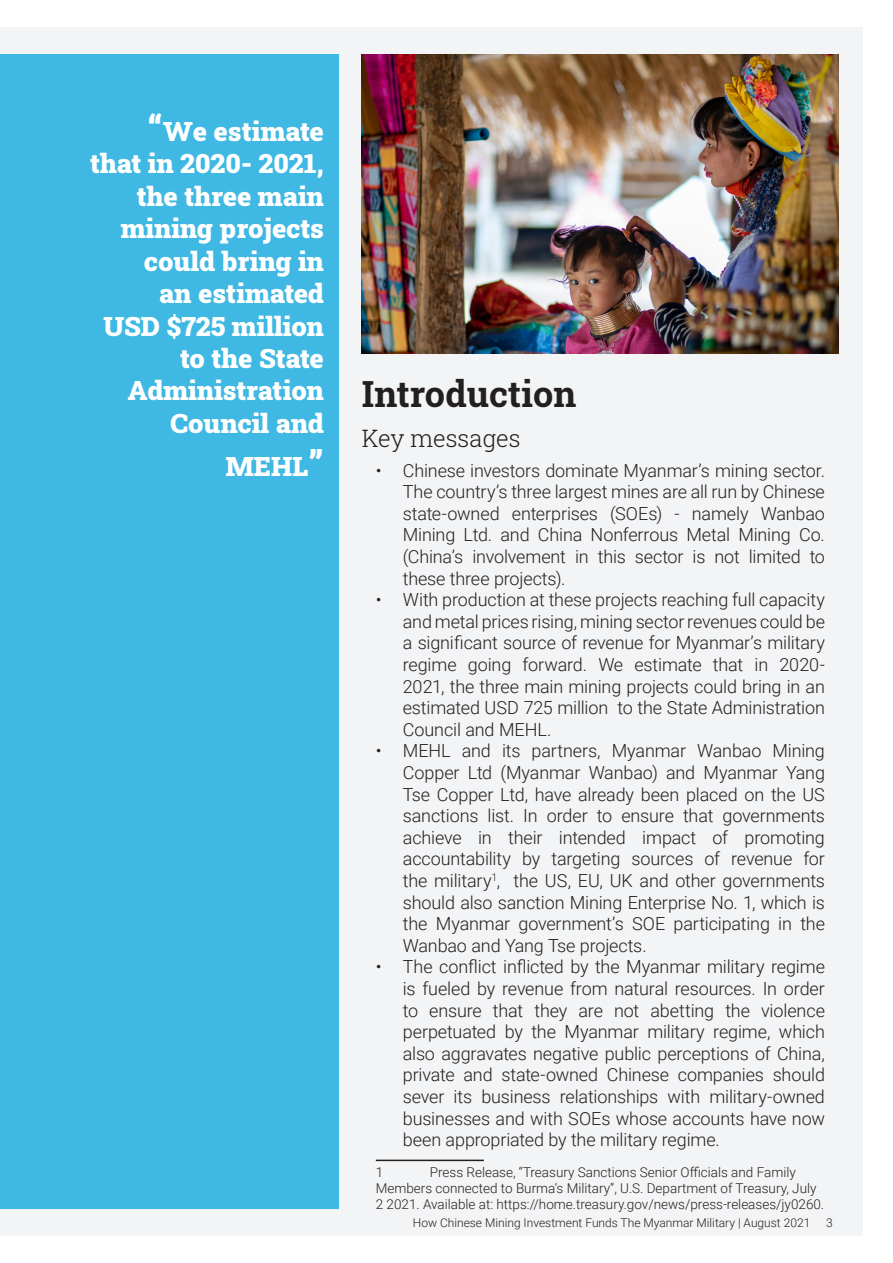
<style>
.page{position:relative;width:893px;height:1263px;background:#fff}
.page>*{position:absolute;margin:0;border:0;box-sizing:border-box;transform-origin:0 0}
.t1{font:36px "Roboto Slab";color:#231f20}
.t2{font:27px/32.4px "Roboto Slab";color:#fff;text-align:right}
.t3{font:24px "Roboto Slab";color:#231f20}
.t4{font:300 18px/21.6px "Roboto";letter-spacing:-.01em;color:#231f20;text-align:justify}
.t5{font:300 13.5px/16.2px "Roboto";color:#231f20}
.t6{font:300 12px "Roboto";color:#231f20}
.s1{font-size:36px}
</style>
<div class="page">
<div style="left:0;top:27px;width:863px;height:1209px;background:#f3f4f5"></div>
<div style="left:0;top:54px;width:338px;height:1155px;background:#3fb8e3"></div>
<img style="left:362px;top:54px;width:477px;height:299px">
<hr style="left:376px;top:1159px;width:108px;height:2px;background:#231f20">
<p class="t2" style="left:90px;top:114px;width:235px"><span class="s1">“</span>We estimate that in 2020- 2021, the three main mining projects could bring in<br>an estimated<br>USD $725 million to the State<br>Administration<br>Council and</p>
<p class="t2" style="left:226px;top:449px;width:99px">MEHL<span class="s1">”</span></p>
<p class="t1" style="left:362px;top:369px;width:216px">Introduction</p>
<p class="t3" style="left:362px;top:422px;width:160px">Key messages</p>
<p class="t4" style="left:403px;top:459px;width:424px;text-indent:-27px">• Chinese investors dominate Myanmar’s mining sector.<br>The country’s three largest mines are all run by Chinese state-owned enterprises (SOEs) - namely Wanbao Mining Ltd. and China Nonferrous Metal Mining Co. (China’s involvement in this sector is not limited to these three projects).</p>
<p class="t4" style="left:403px;top:588px;width:424px;text-indent:-27px">• With production at these projects reaching full capacity and metal prices rising, mining sector revenues could be a significant source of revenue for Myanmar’s military regime going forward. We estimate that in 2020- 2021, the three main mining projects could bring in an estimated USD 725 million to the State Administration Council and MEHL.</p>
<p class="t4" style="left:403px;top:739px;width:424px;text-indent:-27px">• MEHL and its partners, Myanmar Wanbao Mining Copper Ltd (Myanmar Wanbao) and Myanmar Yang Tse Copper Ltd, have already been placed on the US sanctions list. In order to ensure that governments achieve in their intended impact of promoting accountability by targeting sources of revenue for the military<sup>1</sup>, the US, EU, UK and other governments should also sanction Mining Enterprise No. 1, which is the Myanmar government’s SOE participating in the Wanbao and Yang Tse projects.</p>
<p class="t4" style="left:403px;top:955px;width:424px;text-indent:-27px">• The conflict inflicted by the Myanmar military regime is fueled by revenue from natural resources. In order to ensure that they are not abetting the violence perpetuated by the Myanmar military regime, which also aggravates negative public perceptions of China, private and state-owned Chinese companies should sever its business relationships with military-owned businesses and with SOEs whose accounts have now been appropriated by the military regime.</p>
<p class="t5" style="left:376px;top:1163px;width:9px">1</p>
<p class="t5" style="left:376px;top:1163px;width:450px;text-indent:54px">Press Release, “Treasury Sanctions Senior Officials and Family<br>Members connected to Burma’s Military”, U.S. Department of Treasury, July<br>2 2021. Available at: https://home.treasury.gov/news/press-releases/jy0260.</p>
<p class="t6" style="left:413px;top:1214px;width:399px">How Chinese Mining Investment Funds The Myanmar Military | August 2021</p>
<p class="t6" style="left:826px;top:1214px;width:8px">3</p>
</div>
